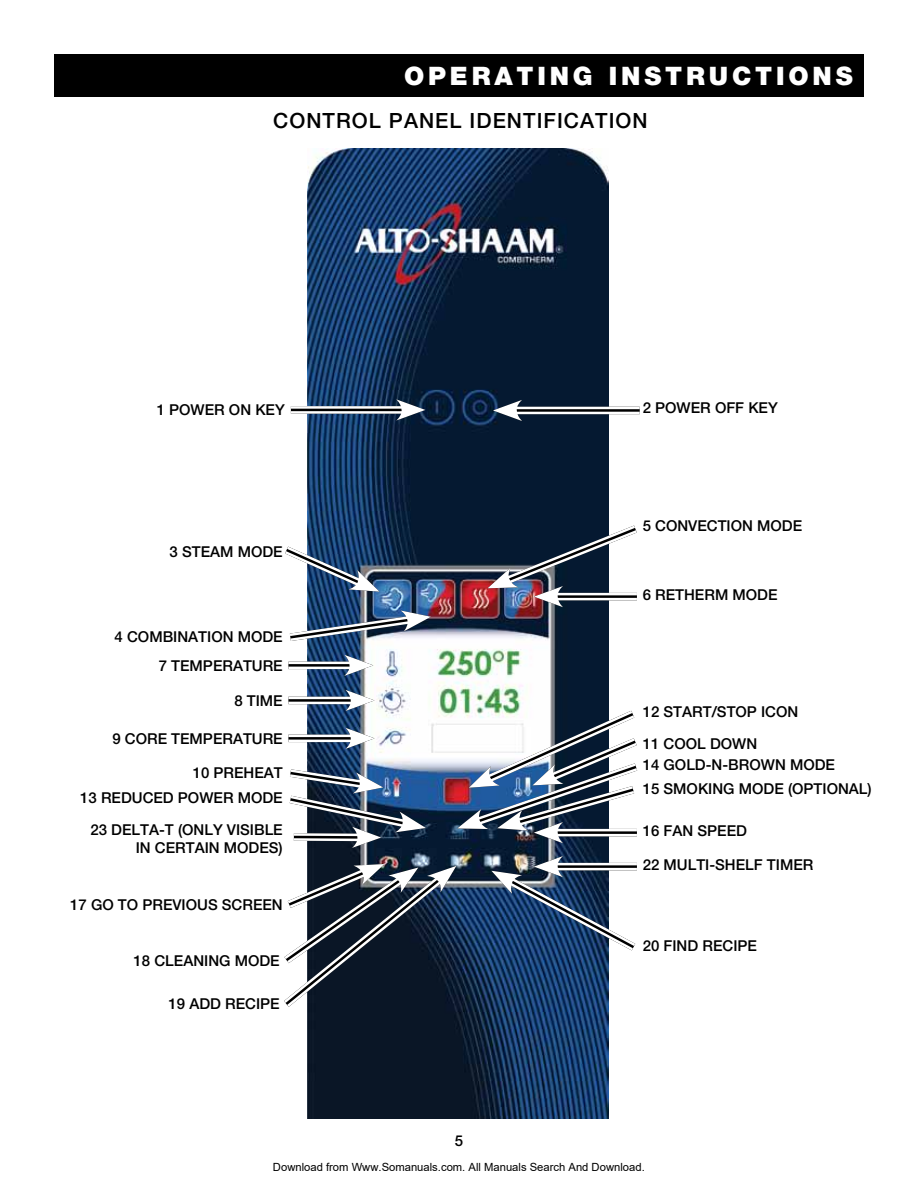
<style>
.page{position:relative;width:918px;height:1188px;background:#fff}
.page>*{position:absolute;margin:0;border:0;box-sizing:border-box;transform-origin:0 0}
.t1{font:900 25.5px "Helvetica Neue";letter-spacing:.15em;color:#fff}
.t2{font:500 21px "Helvetica Neue";letter-spacing:.05em;color:#000}
.t3{font:500 15px "Helvetica Neue";color:#000}
.t4{font:11.25px "Arial";color:#000}
</style>
<div class="page">
<div style="left:54px;top:54px;width:810px;height:43px;background:#000"></div>
<img style="left:308px;top:149px;width:300px;height:969px">
<div style="left:291px;top:406px;width:117px;height:8px;background:#000"></div>
<hr style="left:291px;top:406px;width:117px;height:3px;background:#fff">
<hr style="left:291px;top:411px;width:117px;height:3px;background:#fff">
<svg style="left:396px;top:399px;width:29px;height:22px"></svg>
<svg style="left:288px;top:664px;width:56px;height:3px"></svg>
<hr style="left:288px;top:662px;width:68px;height:2px;background:#fff">
<hr style="left:288px;top:667px;width:68px;height:2px;background:#fff">
<svg style="left:344px;top:655px;width:29px;height:21px"></svg>
<svg style="left:288px;top:699px;width:57px;height:3px"></svg>
<hr style="left:288px;top:697px;width:70px;height:2px;background:#fff">
<hr style="left:288px;top:702px;width:70px;height:2px;background:#fff">
<svg style="left:345px;top:690px;width:30px;height:21px"></svg>
<svg style="left:288px;top:737px;width:57px;height:3px"></svg>
<hr style="left:288px;top:735px;width:70px;height:2px;background:#fff">
<hr style="left:288px;top:740px;width:70px;height:2px;background:#fff">
<svg style="left:345px;top:728px;width:30px;height:21px"></svg>
<svg style="left:491px;top:856px;width:146px;height:101px"></svg>
<svg style="left:487px;top:519px;width:150px;height:88px"></svg>
<img style="left:289px;top:610px;width:142px;height:36px">
<svg style="left:457px;top:704px;width:181px;height:139px"></svg>
<img style="left:289px;top:765px;width:137px;height:83px">
<svg style="left:284px;top:861px;width:172px;height:154px"></svg>
<svg style="left:285px;top:540px;width:95px;height:55px"></svg>
<svg style="left:522px;top:409px;width:118px;height:3px"></svg>
<hr style="left:510px;top:412px;width:130px;height:2px;background:#fff">
<hr style="left:510px;top:407px;width:130px;height:2px;background:#fff">
<svg style="left:493px;top:400px;width:29px;height:21px"></svg>
<h1 class="t1" style="left:404px;top:61px;width:450px">OPERATING INSTRUCTIONS</h1>
<h2 class="t2" style="left:273px;top:108px;width:17px">CONTROL</h2>
<h2 class="t2" style="left:389px;top:108px;width:260px">PANEL IDENTIFICATION</h2>
<p class="t3" style="left:157px;top:401px;width:130px">1 POWER ON KEY</p>
<p class="t3" style="left:170px;top:543px;width:33px">3 STEA</p>
<p class="t3" style="left:220px;top:543px;width:43px">M MODE</p>
<p class="t3" style="left:115px;top:627px;width:58px">4 COMBINATION</p>
<p class="t3" style="left:238px;top:627px;width:25px">MODE</p>
<p class="t3" style="left:159px;top:657px;width:55px">7 TEMPERATURE</p>
<p class="t3" style="left:234px;top:692px;width:48px">8 TIME</p>
<p class="t3" style="left:112px;top:730px;width:24px">9 CORE</p>
<p class="t3" style="left:171px;top:730px;width:43px">TEMPERATURE</p>
<p class="t3" style="left:193px;top:764px;width:32px">10 PRE</p>
<p class="t3" style="left:244px;top:764px;width:21px">HEAT</p>
<p class="t3" style="left:80px;top:789px;width:33px">13 REDUCED</p>
<p class="t3" style="left:178px;top:789px;width:85px">POWER MODE</p>
<p class="t3" style="left:90px;top:821px;width:42px">23 DELTA</p>
<p class="t3" style="left:159px;top:821px;width:35px">-T (ONL</p>
<p class="t3" style="left:213px;top:821px;width:23px">Y VISIBLE</p>
<p class="t3" style="left:136px;top:839px;width:30px">IN CERTAIN</p>
<p class="t3" style="left:224px;top:839px;width:25px">MODES</p>
<p class="t3" style="left:279px;top:839px;width:6px">)</p>
<p class="t3" style="left:70px;top:896px;width:93px">17 GO TO PREVIOUS</p>
<p class="t3" style="left:222px;top:896px;width:21px">SCREEN</p>
<p class="t3" style="left:134px;top:951px;width:32px">18 CLEANING</p>
<p class="t3" style="left:235px;top:951px;width:25px">MODE</p>
<p class="t3" style="left:169px;top:995px;width:33px">19 ADD</p>
<p class="t3" style="left:225px;top:995px;width:10px">RECIPE</p>
<p class="t3" style="left:455px;top:1131px;width:10px">5</p>
<p class="t3" style="left:643px;top:399px;width:137px">2 POWER OFF KEY</p>
<p class="t3" style="left:643px;top:517px;width:34px">5 CONVECTION</p>
<p class="t3" style="left:757px;top:517px;width:25px">MODE</p>
<p class="t3" style="left:643px;top:586px;width:23px">6 RET</p>
<p class="t3" style="left:684px;top:586px;width:73px">HERM MODE</p>
<p class="t3" style="left:643px;top:703px;width:32px">12 START</p>
<p class="t3" style="left:712px;top:703px;width:17px">/STOP</p>
<p class="t3" style="left:761px;top:703px;width:10px">ICON</p>
<p class="t3" style="left:643px;top:734px;width:33px">11 COOL</p>
<p class="t3" style="left:710px;top:734px;width:46px">DOWN</p>
<p class="t3" style="left:643px;top:755px;width:33px">14 GOLD</p>
<p class="t3" style="left:706px;top:755px;width:34px">-N-BRO</p>
<p class="t3" style="left:761px;top:755px;width:54px">WN MODE</p>
<p class="t3" style="left:643px;top:779px;width:75px">15 SMOKING</p>
<p class="t3" style="left:739px;top:779px;width:25px">MODE</p>
<p class="t3" style="left:788px;top:779px;width:15px">(OPTIONAL</p>
<p class="t3" style="left:868px;top:779px;width:6px">)</p>
<p class="t3" style="left:643px;top:822px;width:32px">16 FAN</p>
<p class="t3" style="left:698px;top:822px;width:11px">SPEED</p>
<p class="t3" style="left:643px;top:856px;width:31px">22 MULTI</p>
<p class="t3" style="left:709px;top:856px;width:36px">-SHELF</p>
<p class="t3" style="left:767px;top:856px;width:37px">TIMER</p>
<p class="t3" style="left:643px;top:937px;width:31px">20 FIND</p>
<p class="t3" style="left:702px;top:937px;width:10px">RECIPE</p>
<p class="t4" style="left:273px;top:1160px;width:373px">Download from Www.Somanuals.com. All Manuals Search And Download.</p>
</div>
